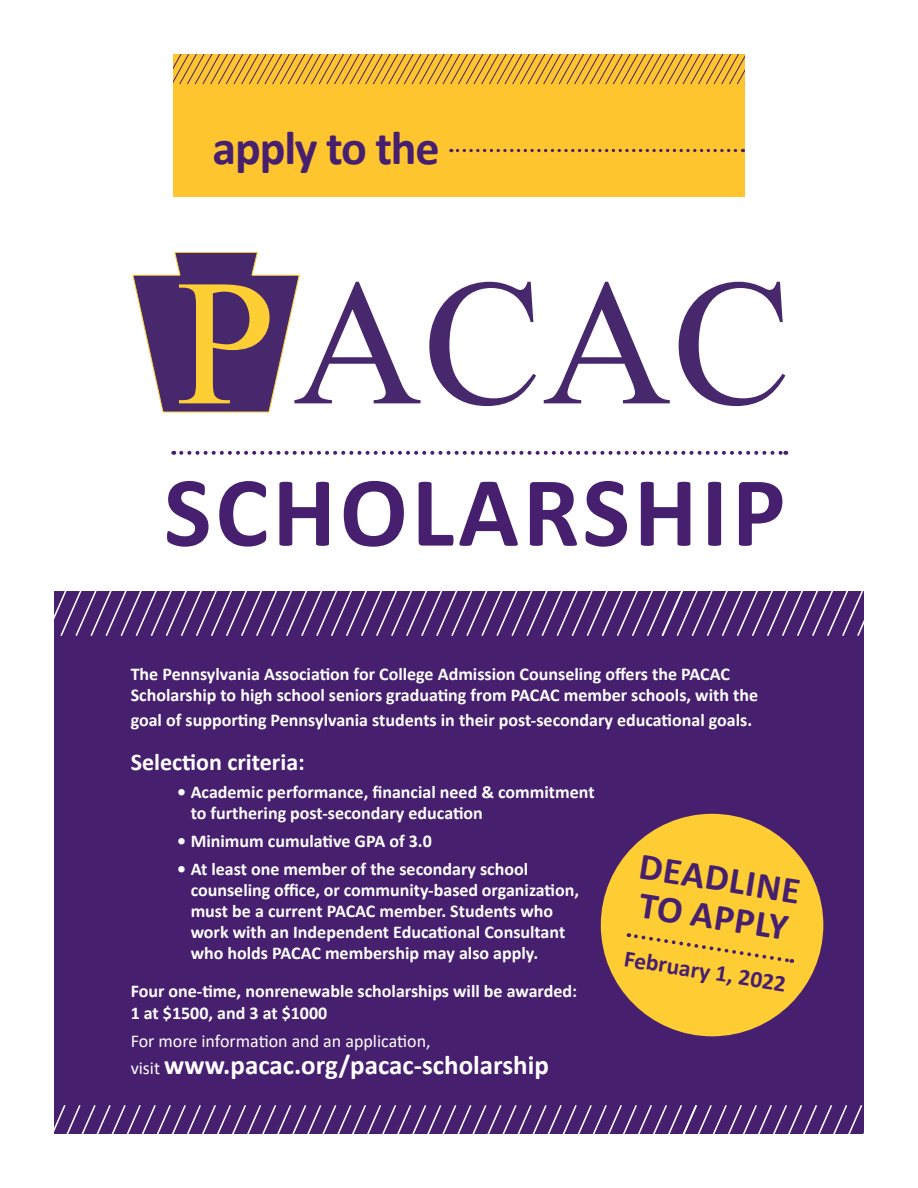
<style>
.page{position:relative;width:918px;height:1188px;background:#fff}
.page>*{position:absolute;margin:0;border:0;box-sizing:border-box;transform-origin:0 0}
.t1{font:700 100.5px "Calibri";letter-spacing:.04em;color:#471f6f}
.t2{font:700 48px "Calibri";letter-spacing:-.025em;color:#471f6f}
.t3{font:700 38.1px/38.4px "Calibri";color:#471f6f}
.t4{font:700 27px "Calibri";color:#fff}
.t5{font:700 24px "Calibri";color:#fff}
.t6{font:700 23.55px "Calibri";color:#471f6f}
.t7{font:700 18px/21px "Calibri";color:#fff}
.t8{font:18px "Calibri";color:#fff}
.s1{font-weight:400;font-size:18px}
</style>
<div class="page">
<div style="left:54px;top:592px;width:810px;height:542px;background:#471f6f"></div>
<svg style="left:54px;top:591px;width:810px;height:45px"></svg>
<div style="left:173px;top:54px;width:572px;height:143px;background:#fec52e"></div>
<svg style="left:54px;top:1105px;width:810px;height:29px"></svg>
<div style="left:600px;top:813px;width:224px;height:224px;background:#fecd33;border-radius:50%"></div>
<svg style="left:628px;top:933px;width:164px;height:30px"></svg>
<svg style="left:173px;top:54px;width:572px;height:31px"></svg>
<svg style="left:133px;top:252px;width:288px;height:161px"></svg>
<svg style="left:429px;top:282px;width:107px;height:124px"></svg>
<svg style="left:544px;top:282px;width:126px;height:121px"></svg>
<svg style="left:679px;top:282px;width:106px;height:124px"></svg>
<svg style="left:451px;top:149px;width:292px;height:3px"></svg>
<svg style="left:181px;top:451px;width:605px;height:4px"></svg>
<p class="t2" style="left:213px;top:114px;width:229px">apply to the</p>
<p class="t1" style="left:164px;top:441px;width:623px">SCHOLARSHIP</p>
<p class="t7" style="left:131px;top:664px;width:629px">The Pennsylvania Association for College Admission Counseling offers the PACAC<br>Scholarship to high school seniors graduating from PACAC member schools, with the</p>
<p class="t7" style="left:131px;top:709px;width:623px">goal of supporting Pennsylvania students in their post-secondary educational goals.</p>
<p class="t5" style="left:131px;top:745px;width:176px">Selection criteria:</p>
<p class="t7" style="left:191px;top:781px;width:405px;text-indent:-14px">• Academic performance, financial need &amp; commitment to furthering post-secondary education</p>
<p class="t7" style="left:177px;top:830px;width:256px">• Minimum cumulative GPA of 3.0</p>
<p class="t7" style="left:191px;top:858px;width:390px;text-indent:-14px">• At least one member of the secondary school counseling office, or community-based organization, must be a current PACAC member. Students who work with an Independent Educational Consultant who holds PACAC membership may also apply.</p>
<p class="t3" style="left:642px;top:846px;width:164px;rotate:9deg">DEADLINE<br>TO APPLY</p>
<p class="t6" style="left:627px;top:942px;width:165px;rotate:9deg">February 1, 2022</p>
<p class="t7" style="left:131px;top:980px;width:448px;line-height:21.6px">Four one-time, nonrenewable scholarships will be awarded:<br>1 at $1500, and 3 at $1000</p>
<p class="t8" style="left:131px;top:1028px;width:301px">For more information and an application,</p>
<p class="t4" style="left:131px;top:1046px;width:420px"><span class="s1">visit</span> www.pacac.org/pacac-scholarship</p>
</div>
